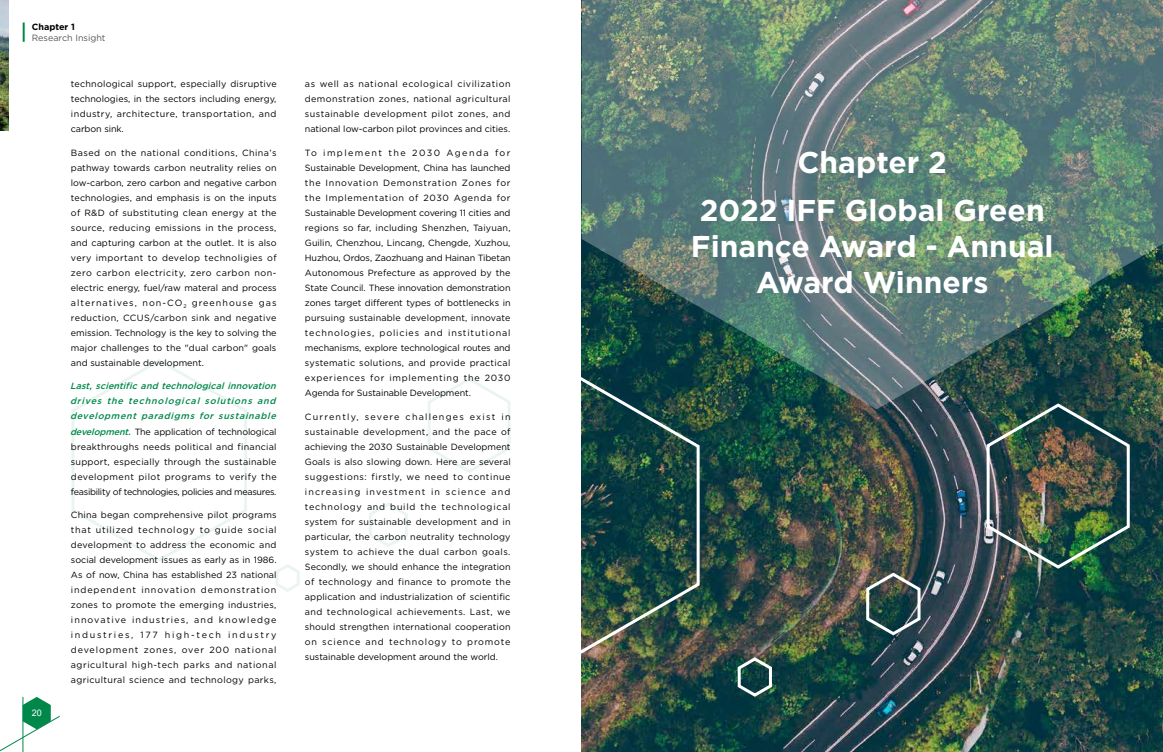
<style>
.page{position:relative;width:1163px;height:752px;background:#fff}
.page>*{position:absolute;margin:0;border:0;box-sizing:border-box;transform-origin:0 0}
.t1{font:700 30px/48px "Gotham";color:#fff;text-align:center}
.t2{font:9px/15px "Gotham";letter-spacing:.015em;color:#000;text-align:justify}
.t3{font:9px "Gotham";color:#595757}
.t4{font:700 9px "Gotham";color:#000}
.t5{font:9px "Arial";color:#fff}
.s1{font-weight:500;font-style:italic;color:#00884b}
</style>
<div class="page">
<svg style="left:0;top:696px;width:60px;height:55px"></svg>
<svg style="left:23px;top:23px;width:2px;height:19px"></svg>
<svg style="left:428px;top:378px;width:83px;height:95px"></svg>
<svg style="left:72px;top:359px;width:175px;height:203px"></svg>
<svg style="left:369px;top:503px;width:39px;height:44px"></svg>
<svg style="left:275px;top:564px;width:25px;height:28px"></svg>
<img style="left:0;top:0;width:9px;height:130px">
<img style="left:581px;top:409px;width:581px;height:342px">
<img style="left:581px;top:0;width:581px;height:409px">
<img style="left:983px;top:401px;width:147px;height:169px">
<img style="left:581px;top:373px;width:120px;height:283px">
<img style="left:864px;top:570px;width:59px;height:66px">
<svg style="left:736px;top:655px;width:38px;height:43px"></svg>
<p class="t4" style="left:32px;top:22px;width:45px">Chapter 1</p>
<p class="t3" style="left:32px;top:33px;width:75px">Research Insight</p>
<p class="t5" style="left:32px;top:706px;width:12px">20</p>
<p class="t2" style="left:71px;top:76px;width:207px">technological support, especially disruptive technologies, in the sectors including energy, industry, architecture, transportation, and carbon sink.</p>
<p class="t2" style="left:71px;top:145px;width:207px">Based on the national conditions, China’s pathway towards carbon neutrality relies on low-carbon, zero carbon and negative carbon technologies, and emphasis is on the inputs of R&amp;D of substituting clean energy at the source, reducing emissions in the process, and capturing carbon at the outlet. It is also very important to develop technoligies of zero carbon electricity, zero carbon non&shy;electric energy, fuel/raw materal and process alternatives, non-CO<sub>2</sub> greenhouse gas reduction, CCUS/carbon sink and negative emission. Technology is the key to solving the major challenges to the "dual carbon" goals and sustainable development.</p>
<p class="t2" style="left:70px;top:378px;width:210px;text-align:left"><span class="s1">Last, scientific and technological innovation drives the technological solutions and development paradigms for sustainable development.</span> The application of technological breakthroughs needs political and financial support, especially through the sustainable development pilot programs to verify the feasibility of technologies, policies and measures.</p>
<p class="t2" style="left:71px;top:507px;width:207px">China began comprehensive pilot programs that utilized technology to guide social development to address the economic and social development issues as early as in 1986.<br>As of now, China has established 23 national independent innovation demonstration zones to promote the emerging industries, innovative industries, and knowledge industries, 177 high-tech industry development zones, over 200 national agricultural high-tech parks and national agricultural science and technology parks,</p>
<p class="t2" style="left:305px;top:76px;width:207px">as well as national ecological civilization demonstration zones, national agricultural sustainable development pilot zones, and national low-carbon pilot provinces and cities.</p>
<p class="t2" style="left:305px;top:145px;width:207px">To implement the 2030 Agenda for Sustainable Development, China has launched the Innovation Demonstration Zones for the Implementation of 2030 Agenda for Sustainable Development covering 11 cities and regions so far, including Shenzhen, Taiyuan, Guilin, Chenzhou, Lincang, Chengde, Xuzhou, Huzhou, Ordos, Zaozhuang and Hainan Tibetan Autonomous Prefecture as approved by the State Council. These innovation demonstration zones target different types of bottlenecks in pursuing sustainable development, innovate technologies, policies and institutional mechanisms, explore technological routes and systematic solutions, and provide practical experiences for implementing the 2030<br>Agenda for Sustainable Development.</p>
<p class="t2" style="left:305px;top:408px;width:207px">Currently, severe challenges exist in sustainable development, and the pace of achieving the 2030 Sustainable Development Goals is also slowing down. Here are several suggestions: firstly, we need to continue increasing investment in science and technology and build the technological system for sustainable development and in particular, the carbon neutrality technology system to achieve the dual carbon goals.<br>Secondly, we should enhance the integration of technology and finance to promote the application and industrialization of scientific and technological achievements. Last, we should strengthen international cooperation on science and technology to promote sustainable development around the world.</p>
<h1 class="t1" style="left:699px;top:137px;width:346px">Chapter 2<br>2022 IFF Global Green</h1>
<h1 class="t1" style="left:691px;top:227px;width:364px;line-height:36px">Finance Award - Annual<br>Award Winners</h1>
</div>
